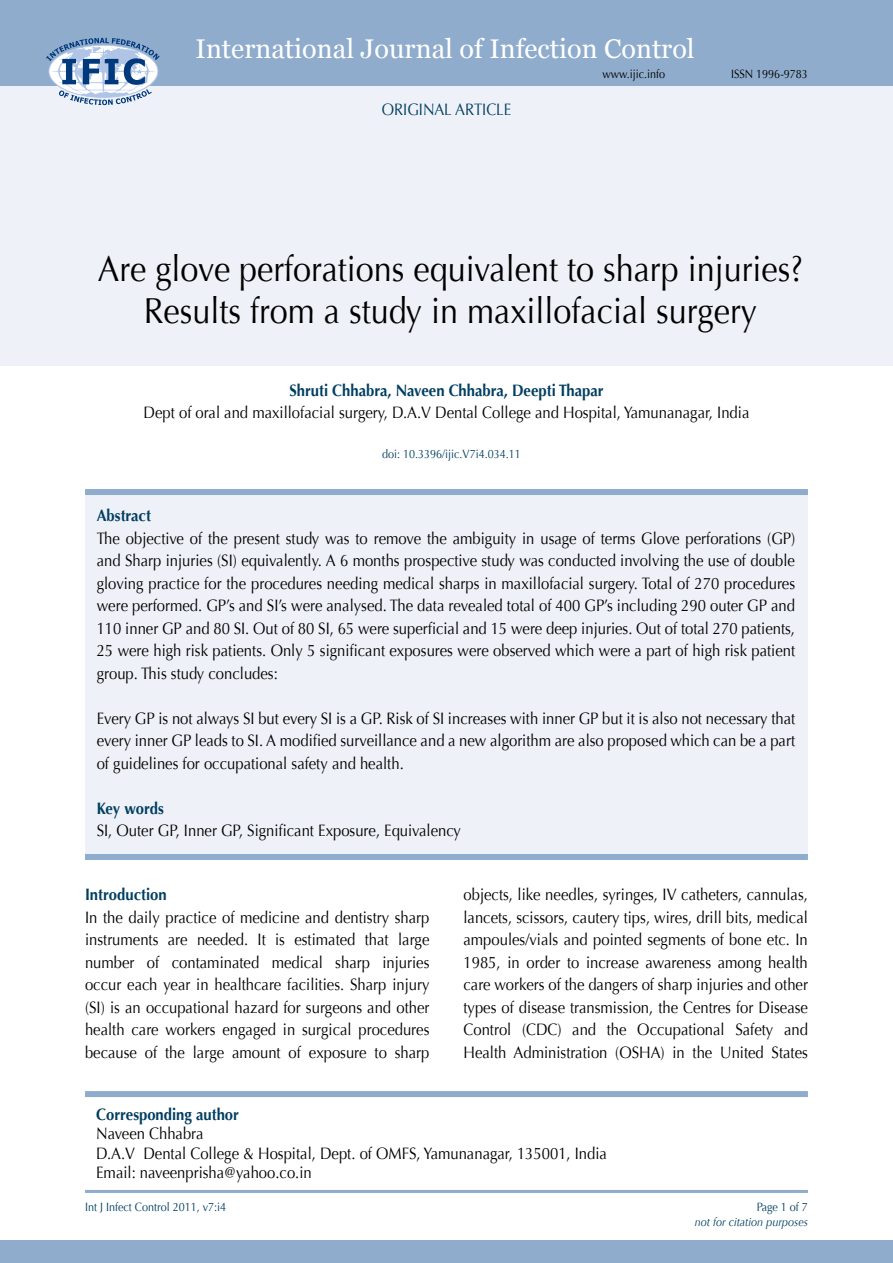
<style>
.page{position:relative;width:893px;height:1263px;background:#fff}
.page>*{position:absolute;margin:0;border:0;box-sizing:border-box;transform-origin:0 0}
.t1{font:36px/42px "Optima";color:#000;text-align:center;scale:.9 1}
.t2{font:27px "Georgia";color:#fff}
.t3{font:16.5px/22.5px "Optima";color:#000;text-align:justify;scale:.9 1}
.t4{font:700 16.5px "Optima";color:#003e61;scale:.9 1}
.t5{font:16.5px "Optima";color:#003e61;scale:.9 1}
.t6{font:12px "Optima";color:#003e61;scale:.9 1}
.t7{font:12px "Optima";color:#000;scale:.9 1}
.t8{font:italic 12px "Optima";color:#003e61;scale:.9 1}
</style>
<div class="page">
<div style="left:0;top:1240px;width:893px;height:23px;background:#8faccd"></div>
<hr style="left:85px;top:1190px;width:723px;height:3px;background:#8faccd">
<div style="left:0;top:75px;width:893px;height:291px;background:#eef1f7"></div>
<div style="left:0;top:0;width:893px;height:85px;background:#8faccd"></div>
<svg style="left:46px;top:38px;width:114px;height:67px"></svg>
<div style="left:85px;top:492px;width:723px;height:363px;background:#eef1f7"></div>
<div style="left:85px;top:489px;width:723px;height:6px;background:#8faccd"></div>
<div style="left:85px;top:854px;width:723px;height:6px;background:#8faccd"></div>
<div style="left:85px;top:1091px;width:723px;height:6px;background:#8faccd"></div>
<h2 class="t2" style="left:195px;top:32px;width:501px">International Journal of Infection Control</h2>
<p class="t7" style="left:602px;top:67px;width:71px">www.ijic.info</p>
<p class="t7" style="left:731px;top:67px;width:87px">ISSN 1996-9783</p>
<p class="t5" style="left:382px;top:100px;width:24px">Origina</p>
<p class="t5" style="left:444px;top:100px;width:76px">l Article</p>
<h1 class="t1" style="left:98px;top:248px;width:785px">Are glove perforations equivalent to sharp injuries?<br>Results from a study in maxillofacial surgery</h1>
<p class="t4" style="left:289px;top:381px;width:351px">Shruti Chhabra, Naveen Chhabra, Deepti Thapar</p>
<p class="t3" style="left:144px;top:402px;width:675px">Dept of oral and maxillofacial surgery, D.A.V Dental College and Hospital, Yamunanagar, India</p>
<p class="t6" style="left:382px;top:446px;width:156px">doi: 10.3396/ijic.V7i4.034.11</p>
<p class="t4" style="left:97px;top:506px;width:62px">Abstract</p>
<p class="t3" style="left:97px;top:527px;width:778px">The objective of the present study was to remove the ambiguity in usage of terms Glove perforations (GP) and Sharp injuries (SI) equivalently. A 6 months prospective study was conducted involving the use of double gloving practice for the procedures needing medical sharps in maxillofacial surgery. Total of 270 procedures were performed. GP’s and SI’s were analysed. The data revealed total of 400 GP’s including 290 outer GP and 110 inner GP and 80 SI. Out of 80 SI, 65 were superficial and 15 were deep injuries. Out of total 270 patients, 25 were high risk patients. Only 5 significant exposures were observed which were a part of high risk patient group. This study concludes:</p>
<p class="t3" style="left:97px;top:707px;width:778px">Every GP is not always SI but every SI is a GP. Risk of SI increases with inner GP but it is also not necessary that every inner GP leads to SI. A modified surveillance and a new algorithm are also proposed which can be a part of guidelines for occupational safety and health.</p>
<p class="t4" style="left:97px;top:799px;width:76px">Key words</p>
<p class="t3" style="left:97px;top:820px;width:406px">SI, Outer GP, Inner GP, Significant Exposure, Equivalency</p>
<p class="t4" style="left:85px;top:885px;width:92px">Introduction</p>
<p class="t3" style="left:85px;top:906px;width:384px">In the daily practice of medicine and dentistry sharp instruments are needed. It is estimated that large number of contaminated medical sharp injuries occur each year in healthcare facilities. Sharp injury (SI) is an occupational hazard for surgeons and other health care workers engaged in surgical procedures because of the large amount of exposure to sharp</p>
<p class="t3" style="left:463px;top:884px;width:384px">objects, like needles, syringes, IV catheters, cannulas, lancets, scissors, cautery tips, wires, drill bits, medical ampoules/vials and pointed segments of bone etc. In 1985, in order to increase awareness among health care workers of the dangers of sharp injuries and other types of disease transmission, the Centres for Disease Control (CDC) and the Occupational Safety and Health Administration (OSHA) in the United States</p>
<p class="t4" style="left:96px;top:1104px;width:160px">Corresponding author</p>
<p class="t3" style="left:96px;top:1124px;width:569px;line-height:19.5px;text-align:left">Naveen Chhabra<br>D.A.V Dental College &amp; Hospital, Dept. of OMFS, Yamunanagar, 135001, India<br>Email: naveenprisha@yahoo.co.in</p>
<p class="t6" style="left:757px;top:1200px;width:58px">Page 1 of 7</p>
<p class="t8" style="left:695px;top:1215px;width:127px">not for citation purposes</p>
</div>
